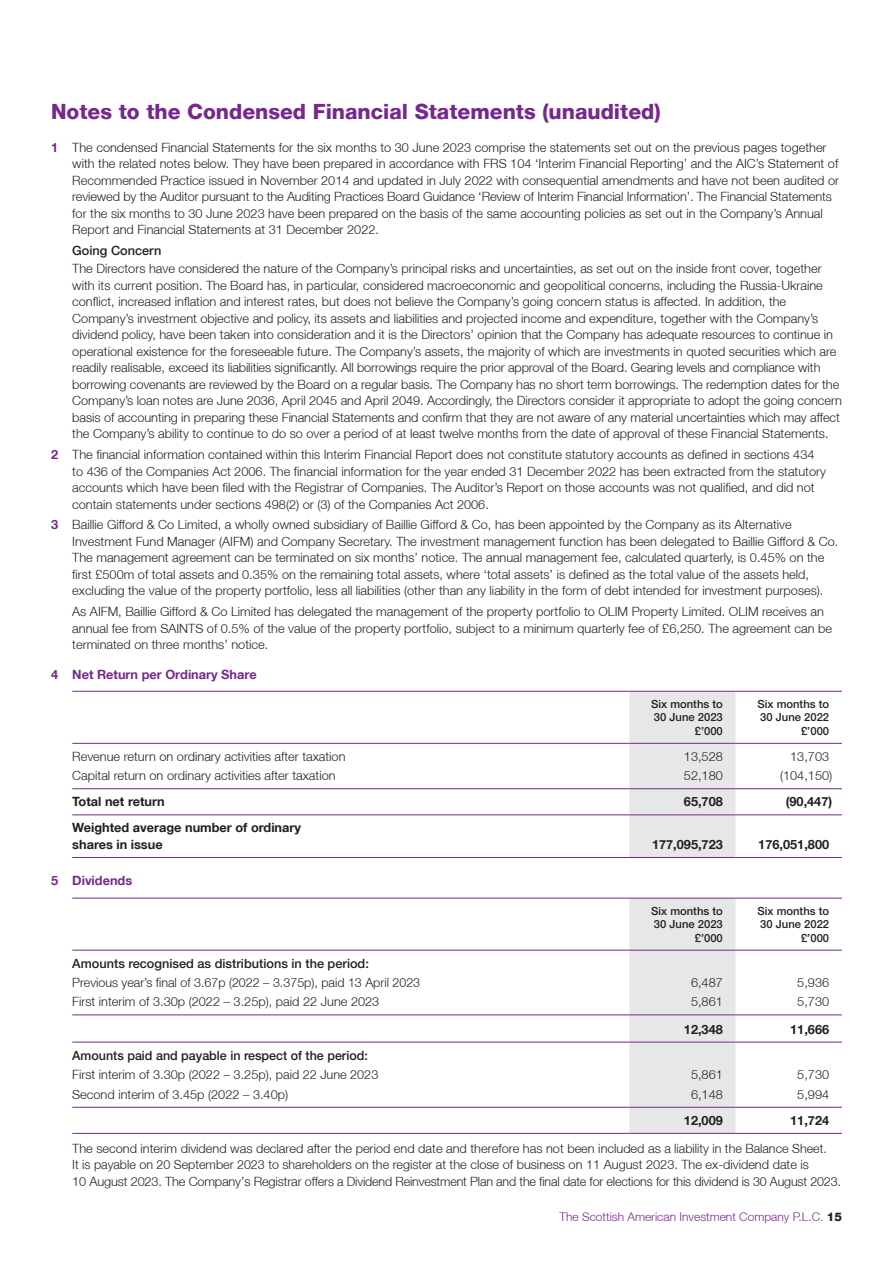
<style>
.page{position:relative;width:893px;height:1263px;background:#fff}
.page>*{position:absolute;margin:0;border:0;box-sizing:border-box;transform-origin:0 0}
.t1{font:800 21px "Helvetica Neue LT";color:#77278d}
.t2{font:300 12.75px/16.5px "Helvetica Neue LT";color:#231f20}
.t3{font:700 12.75px/16.5px "Helvetica Neue LT";color:#231f20}
.t4{font:500 12.75px "Helvetica Neue LT Std";color:#231f20}
.t5{font:700 12.75px "Helvetica Neue LT";color:#77278d}
.t6{font:300 12px "Helvetica Neue LT";color:#77278d}
.t7{font:500 11.25px/13.5px "Helvetica Neue LT Std";color:#231f20;text-align:right}
.s1{font-weight:700;color:#77278d}
.s2{font-weight:800;color:#231f20}
</style>
<div class="page">
<div style="left:629px;top:692px;width:107px;height:165px;background:#e6e7e9"></div>
<hr style="left:629px;top:691px;width:107px;height:1px;background:#77278d">
<hr style="left:736px;top:691px;width:106px;height:1px;background:#77278d">
<hr style="left:629px;top:743px;width:107px;height:1px;background:#77278d">
<hr style="left:736px;top:743px;width:106px;height:1px;background:#77278d">
<hr style="left:72px;top:788px;width:557px;height:1px;background:#77278d">
<hr style="left:629px;top:788px;width:107px;height:1px;background:#77278d">
<hr style="left:736px;top:788px;width:106px;height:1px;background:#77278d">
<hr style="left:72px;top:814px;width:557px;height:1px;background:#77278d">
<hr style="left:72px;top:857px;width:557px;height:1px;background:#77278d">
<hr style="left:72px;top:691px;width:557px;height:1px;background:#77278d">
<hr style="left:72px;top:743px;width:557px;height:1px;background:#77278d">
<hr style="left:629px;top:814px;width:107px;height:1px;background:#77278d">
<hr style="left:736px;top:814px;width:106px;height:1px;background:#77278d">
<hr style="left:629px;top:857px;width:107px;height:1px;background:#77278d">
<hr style="left:736px;top:857px;width:106px;height:1px;background:#77278d">
<div style="left:629px;top:899px;width:107px;height:234px;background:#e6e7e9"></div>
<hr style="left:629px;top:898px;width:107px;height:1px;background:#77278d">
<hr style="left:736px;top:898px;width:106px;height:1px;background:#77278d">
<hr style="left:72px;top:1133px;width:557px;height:1px;background:#77278d">
<hr style="left:72px;top:1042px;width:557px;height:1px;background:#77278d">
<hr style="left:72px;top:1107px;width:557px;height:1px;background:#77278d">
<hr style="left:72px;top:898px;width:557px;height:1px;background:#77278d">
<hr style="left:629px;top:1042px;width:107px;height:1px;background:#77278d">
<hr style="left:736px;top:1042px;width:106px;height:1px;background:#77278d">
<hr style="left:629px;top:1107px;width:107px;height:1px;background:#77278d">
<hr style="left:736px;top:1107px;width:106px;height:1px;background:#77278d">
<hr style="left:629px;top:1133px;width:107px;height:1px;background:#77278d">
<hr style="left:736px;top:1133px;width:106px;height:1px;background:#77278d">
<hr style="left:72px;top:950px;width:557px;height:1px;background:#77278d">
<hr style="left:629px;top:950px;width:107px;height:1px;background:#77278d">
<hr style="left:736px;top:950px;width:106px;height:1px;background:#77278d">
<hr style="left:629px;top:1014px;width:107px;height:1px;background:#77278d">
<hr style="left:736px;top:1014px;width:106px;height:1px;background:#77278d">
<hr style="left:72px;top:1014px;width:557px;height:1px;background:#77278d">
<h1 class="t1" style="left:51px;top:99px;width:611px">Notes to the Condensed Financial Statements (unaudited)</h1>
<p class="t2" style="left:72px;top:138px;width:768px;text-indent:-21px"><span class="s1">1</span> The condensed Financial Statements for the six months to 30 June 2023 comprise the statements set out on the previous pages together with the related notes below. They have been prepared in accordance with FRS 104 ‘Interim Financial Reporting’ and the AIC’s Statement of Recommended Practice issued in November 2014 and updated in July 2022 with consequential amendments and have not been audited or reviewed by the Auditor pursuant to the Auditing Practices Board Guidance ‘Review of Interim Financial Information’. The Financial Statements for the six months to 30 June 2023 have been prepared on the basis of the same accounting policies as set out in the Company’s Annual Report and Financial Statements at 31 December 2022.</p>
<p class="t4" style="left:72px;top:243px;width:91px">Going Concern</p>
<p class="t2" style="left:72px;top:260px;width:771px">The Directors have considered the nature of the Company’s principal risks and uncertainties, as set out on the inside front cover, together with its current position. The Board has, in particular, considered macroeconomic and geopolitical concerns, including the Russia-Ukraine conflict, increased inflation and interest rates, but does not believe the Company’s going concern status is affected. In addition, the Company’s investment objective and policy, its assets and liabilities and projected income and expenditure, together with the Company’s dividend policy, have been taken into consideration and it is the Directors’ opinion that the Company has adequate resources to continue in operational existence for the foreseeable future. The Company’s assets, the majority of which are investments in quoted securities which are readily realisable, exceed its liabilities significantly. All borrowings require the prior approval of the Board. Gearing levels and compliance with borrowing covenants are reviewed by the Board on a regular basis. The Company has no short term borrowings. The redemption dates for the Company’s loan notes are June 2036, April 2045 and April 2049. Accordingly, the Directors consider it appropriate to adopt the going concern basis of accounting in preparing these Financial Statements and confirm that they are not aware of any material uncertainties which may affect the Company’s ability to continue to do so over a period of at least twelve months from the date of approval of these Financial Statements.</p>
<p class="t2" style="left:72px;top:446px;width:755px;text-indent:-21px"><span class="s1">2</span> The financial information contained within this Interim Financial Report does not constitute statutory accounts as defined in sections 434 to 436 of the Companies Act 2006. The financial information for the year ended 31 December 2022 has been extracted from the statutory accounts which have been filed with the Registrar of Companies. The Auditor’s Report on those accounts was not qualified, and did not contain statements under sections 498(2) or (3) of the Companies Act 2006.</p>
<p class="t2" style="left:72px;top:516px;width:768px;text-indent:-21px"><span class="s1">3</span> Baillie Gifford &amp; Co Limited, a wholly owned subsidiary of Baillie Gifford &amp; Co, has been appointed by the Company as its Alternative Investment Fund Manager (AIFM) and Company Secretary. The investment management function has been delegated to Baillie Gifford &amp; Co.<br>The management agreement can be terminated on six months’ notice. The annual management fee, calculated quarterly, is 0.45% on the first £500m of total assets and 0.35% on the remaining total assets, where ‘total assets’ is defined as the total value of the assets held, excluding the value of the property portfolio, less all liabilities (other than any liability in the form of debt intended for investment purposes).</p>
<p class="t2" style="left:72px;top:603px;width:761px">As AIFM, Baillie Gifford &amp; Co Limited has delegated the management of the property portfolio to OLIM Property Limited. OLIM receives an annual fee from SAINTS of 0.5% of the value of the property portfolio, subject to a minimum quarterly fee of £6,250. The agreement can be terminated on three months’ notice.</p>
<p class="t5" style="left:51px;top:666px;width:207px">4 Net Return per Ordinary Share</p>
<p class="t7" style="left:651px;top:697px;width:73px">Six months to<br>30 June 2023 £’000</p>
<p class="t7" style="left:757px;top:697px;width:73px">Six months to<br>30 June 2022 £’000</p>
<p class="t2" style="left:72px;top:748px;width:275px">Revenue return on ordinary activities after taxation</p>
<p class="t2" style="left:684px;top:748px;width:40px">13,528</p>
<p class="t2" style="left:790px;top:748px;width:40px">13,703</p>
<p class="t2" style="left:72px;top:767px;width:265px">Capital return on ordinary activities after taxation</p>
<p class="t2" style="left:684px;top:767px;width:40px">52,180</p>
<p class="t2" style="left:780px;top:767px;width:54px">(104,150)</p>
<p class="t3" style="left:72px;top:793px;width:94px">Total net return</p>
<p class="t3" style="left:684px;top:793px;width:40px">65,708</p>
<p class="t3" style="left:786px;top:793px;width:48px">(90,447)</p>
<p class="t3" style="left:72px;top:819px;width:230px">Weighted average number of ordinary shares in issue</p>
<p class="t3" style="left:652px;top:836px;width:72px">177,095,723</p>
<p class="t3" style="left:758px;top:836px;width:72px">176,051,800</p>
<p class="t5" style="left:51px;top:873px;width:83px">5 Dividends</p>
<p class="t7" style="left:651px;top:904px;width:73px">Six months to<br>30 June 2023 £’000</p>
<p class="t7" style="left:757px;top:904px;width:73px">Six months to<br>30 June 2022 £’000</p>
<p class="t4" style="left:72px;top:956px;width:298px">Amounts recognised as distributions in the period:</p>
<p class="t2" style="left:72px;top:974px;width:349px">Previous year’s final of 3.67p (2022 – 3.375p), paid 13 April 2023</p>
<p class="t2" style="left:691px;top:974px;width:33px">6,487</p>
<p class="t2" style="left:797px;top:974px;width:33px">5,936</p>
<p class="t2" style="left:72px;top:993px;width:309px">First interim of 3.30p (2022 – 3.25p), paid 22 June 2023</p>
<p class="t2" style="left:691px;top:993px;width:33px">5,861</p>
<p class="t2" style="left:797px;top:993px;width:33px">5,730</p>
<p class="t3" style="left:684px;top:1020px;width:40px">12,348</p>
<p class="t3" style="left:790px;top:1020px;width:40px">11,666</p>
<p class="t4" style="left:72px;top:1048px;width:297px">Amounts paid and payable in respect of the period:</p>
<p class="t2" style="left:72px;top:1066px;width:308px">First interim of 3.30p (2022 – 3.25p), paid 22 June 2023</p>
<p class="t2" style="left:691px;top:1066px;width:33px">5,861</p>
<p class="t2" style="left:797px;top:1066px;width:33px">5,730</p>
<p class="t2" style="left:72px;top:1086px;width:217px">Second interim of 3.45p (2022 – 3.40p)</p>
<p class="t2" style="left:691px;top:1086px;width:33px">6,148</p>
<p class="t2" style="left:797px;top:1086px;width:33px">5,994</p>
<p class="t3" style="left:684px;top:1112px;width:40px">12,009</p>
<p class="t3" style="left:790px;top:1112px;width:40px">11,724</p>
<p class="t2" style="left:72px;top:1140px;width:770px">The second interim dividend was declared after the period end date and therefore has not been included as a liability in the Balance Sheet.<br>It is payable on 20 September 2023 to shareholders on the register at the close of business on 11 August 2023. The ex-dividend date is<br>10 August 2023. The Company’s Registrar offers a Dividend Reinvestment Plan and the final date for elections for this dividend is 30 August 2023.</p>
<p class="t6" style="left:559px;top:1209px;width:284px">The Scottish American Investment Company P.L.C. <span class="s2">15</span></p>
</div>
